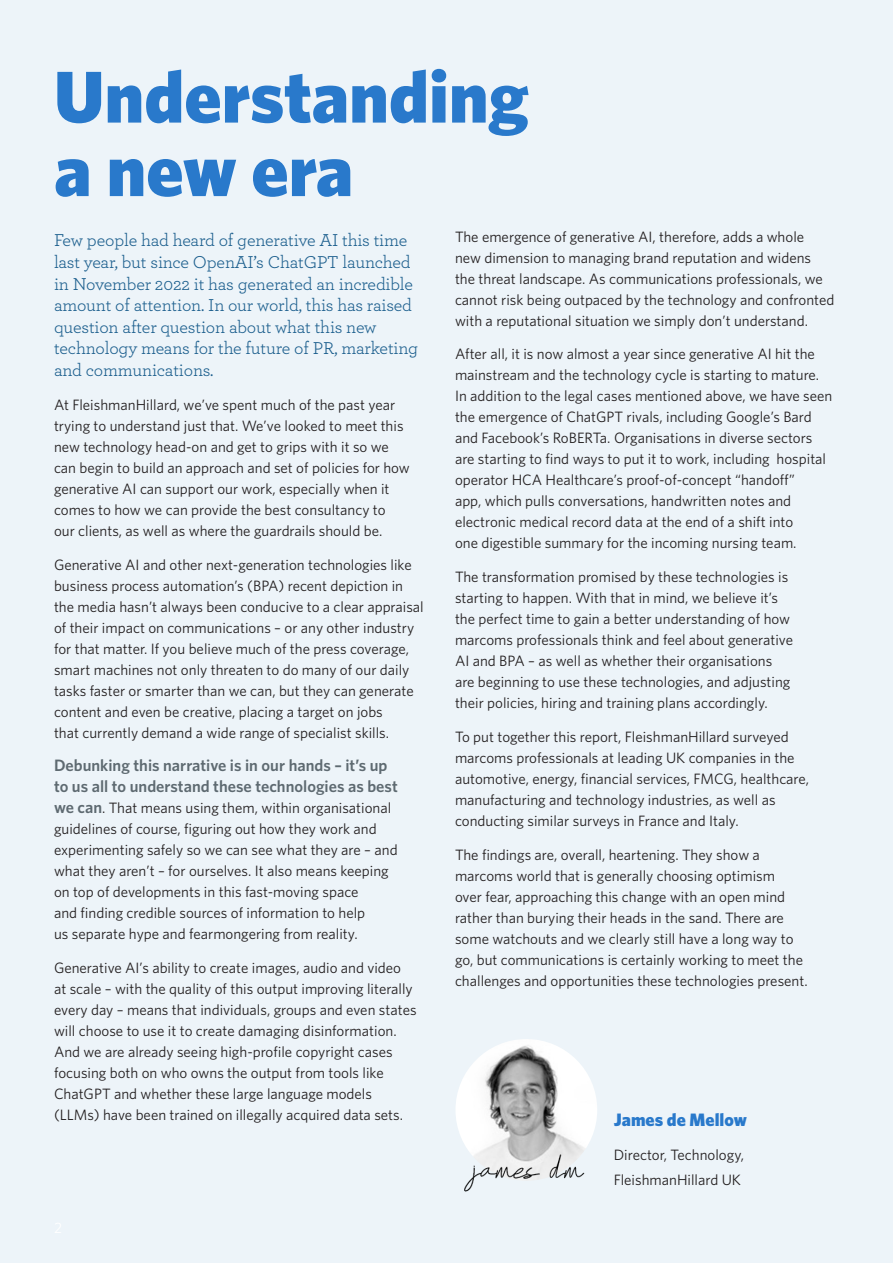
<style>
.page{position:relative;width:893px;height:1263px;background:#edf4f9}
.page>*{position:absolute;margin:0;border:0;box-sizing:border-box;transform-origin:0 0}
.t1{font:900 73.5px/73.5px "Whitney";color:#2979cb}
.Intro{font:18px/21.6px "Archer";letter-spacing:-.01em;color:#1b5e8d}
.t2{font:900 18px "Whitney";color:#2979cb}
.Body{font:600 16.5px/21px "Whitney";color:#5e6a71}
.Body-2{font:15px/21px "Whitney";color:#231f20}
.s1{font-weight:600;font-size:16.5px;color:#5e6a71}
</style>
<div class="page">
<img style="left:455px;top:1039px;width:142px;height:142px;border-radius:71px">
<img style="left:464px;top:1152px;width:121px;height:40px">
<h1 class="t1" style="left:54px;top:58px;width:476px">Understanding a new era</h1>
<h2 class="Intro" style="left:54px;top:229px;width:366px">Few people had heard of generative AI this time last year, but since OpenAI’s ChatGPT launched in November 2022 it has generated an incredible amount of attention. In our world, this has raised question after question about what this new technology means for the future of PR, marketing and communications.</h2>
<p class="Body-2" style="left:54px;top:394px;width:357px">At FleishmanHillard, we’ve spent much of the past year trying to understand just that. We’ve looked to meet this new technology head-on and get to grips with it so we can begin to build an approach and set of policies for how generative AI can support our work, especially when it comes to how we can provide the best consultancy to our clients, as well as where the guardrails should be.</p>
<p class="Body-2" style="left:54px;top:553px;width:371px">Generative AI and other next-generation technologies like business process automation’s (BPA) recent depiction in the media hasn’t always been conducive to a clear appraisal of their impact on communications – or any other industry for that matter. If you believe much of the press coverage, smart machines not only threaten to do many of our daily tasks faster or smarter than we can, but they can generate content and even be creative, placing a target on jobs<br>that currently demand a wide range of specialist skills.</p>
<p class="Body" style="left:54px;top:755px;width:345px">Debunking this narrative is in our hands – it’s up to us all to understand these technologies as best</p>
<p class="Body-2" style="left:54px;top:797px;width:345px"><span class="s1">we can</span>. That means using them, within organisational guidelines of course, figuring out how they work and experimenting safely so we can see what they are – and what they aren’t – for ourselves. It also means keeping on top of developments in this fast-moving space<br>and finding credible sources of information to help<br>us separate hype and fearmongering from reality.</p>
<p class="Body-2" style="left:54px;top:957px;width:364px">Generative AI’s ability to create images, audio and video at scale – with the quality of this output improving literally every day – means that individuals, groups and even states will choose to use it to create damaging disinformation.<br>And we are already seeing high-profile copyright cases focusing both on who owns the output from tools like ChatGPT and whether these large language models (LLMs) have been trained on illegally acquired data sets.</p>
<p class="Body-2" style="left:455px;top:226px;width:381px">The emergence of generative AI, therefore, adds a whole<br>new dimension to managing brand reputation and widens the threat landscape. As communications professionals, we cannot risk being outpaced by the technology and confronted with a reputational situation we simply don’t understand.</p>
<p class="Body-2" style="left:455px;top:343px;width:379px">After all, it is now almost a year since generative AI hit the mainstream and the technology cycle is starting to mature.<br>In addition to the legal cases mentioned above, we have seen the emergence of ChatGPT rivals, including Google’s Bard and Facebook’s RoBERTa. Organisations in diverse sectors are starting to find ways to put it to work, including hospital operator HCA Healthcare’s proof-of-concept “handoff”<br>app, which pulls conversations, handwritten notes and electronic medical record data at the end of a shift into<br>one digestible summary for the incoming nursing team.</p>
<p class="Body-2" style="left:455px;top:566px;width:340px">The transformation promised by these technologies is starting to happen. With that in mind, we believe it’s the perfect time to gain a better understanding of how marcoms professionals think and feel about generative AI and BPA – as well as whether their organisations are beginning to use these technologies, and adjusting their policies, hiring and training plans accordingly.</p>
<p class="Body-2" style="left:455px;top:726px;width:356px">To put together this report, FleishmanHillard surveyed marcoms professionals at leading UK companies in the automotive, energy, financial services, FMCG, healthcare, manufacturing and technology industries, as well as conducting similar surveys in France and Italy.</p>
<p class="Body-2" style="left:455px;top:844px;width:354px">The findings are, overall, heartening. They show a marcoms world that is generally choosing optimism<br>over fear, approaching this change with an open mind rather than burying their heads in the sand. There are some watchouts and we clearly still have a long way to go, but communications is certainly working to meet the challenges and opportunities these technologies present.</p>
<h1 class="t2" style="left:614px;top:1108px;width:134px">James de Mellow</h1>
<p class="Body-2" style="left:614px;top:1144px;width:132px">Director, Technology,</p>
<p class="Body-2" style="left:614px;top:1169px;width:129px">FleishmanHillard UK</p>
</div>
